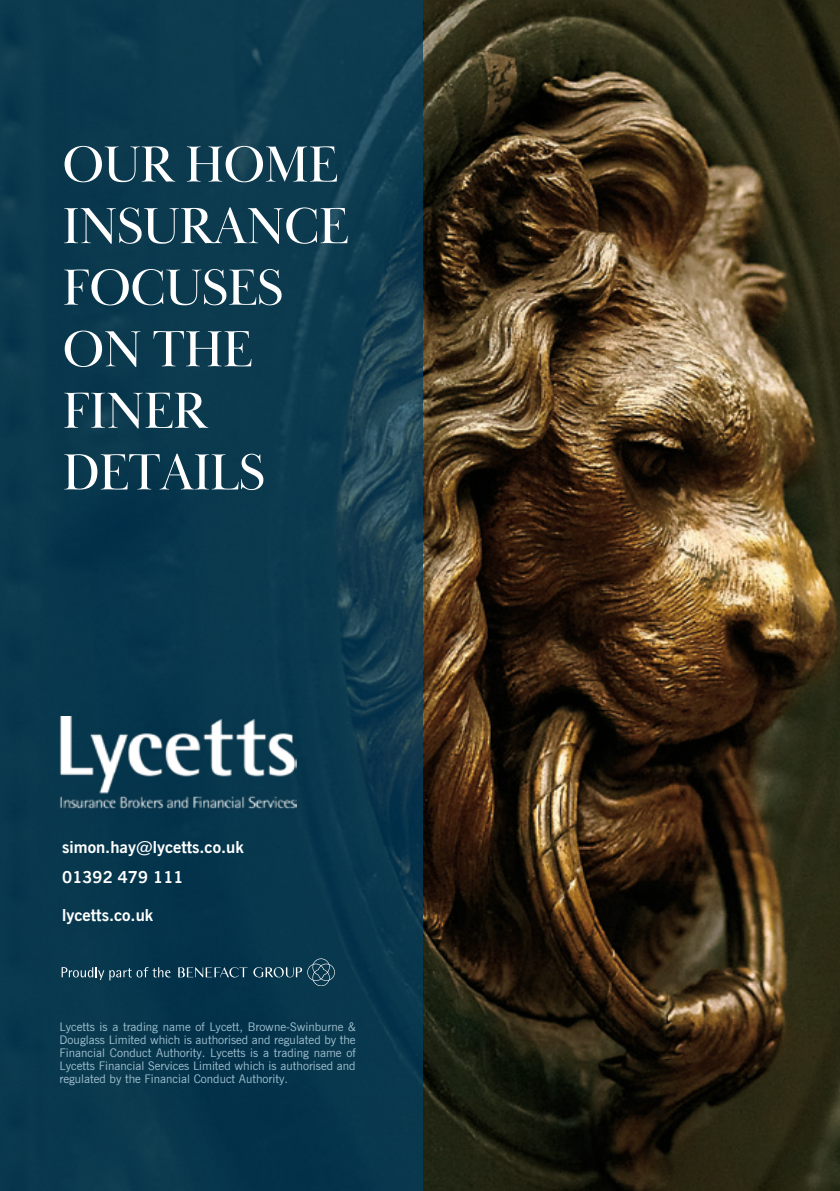
<style>
.page{position:relative;width:840px;height:1191px;background:#fff}
.page>*{position:absolute;margin:0;border:0;box-sizing:border-box;transform-origin:0 0}
.t1{font:52.4px/61.6px "Baskerville Display PT";letter-spacing:-.02em;color:#fff}
.t2{font:700 16.6px/30px "News Gothic BT";color:#fff}
.t3{font:11.8px/12.8px "News Gothic BT";color:#a2c1d1;text-align:justify}
</style>
<div class="page">
<img style="left:422px;top:0;width:417px;height:1191px">
<div style="left:0;top:0;width:422px;height:1191px;background:#0a394e"></div>
<img style="left:60px;top:716px;width:236px;height:93px">
<svg style="left:178px;top:967px;width:69px;height:10px"></svg>
<svg style="left:253px;top:958px;width:81px;height:28px"></svg>
<svg style="left:62px;top:967px;width:70px;height:13px"></svg>
<svg style="left:138px;top:967px;width:32px;height:10px"></svg>
<p class="t1" style="left:62px;top:135px;width:288px">OUR HOME<br>INSURANCE<br>FOCUSES<br>ON THE<br>FINER<br>DETAILS</p>
<p class="t2" style="left:62px;top:831px;width:183px">simon.hay@lycetts.co.uk<br>01392 479 111</p>
<p class="t2" style="left:62px;top:899px;width:92px">lycetts.co.uk</p>
<p class="t3" style="left:59px;top:1020px;width:297px">Lycetts is a trading name of Lycett, Browne-Swinburne &amp; Douglass Limited which is authorised and regulated by the Financial Conduct Authority. Lycetts is a trading name of Lycetts Financial Services Limited which is authorised and regulated by the Financial Conduct Authority.</p>
</div>
